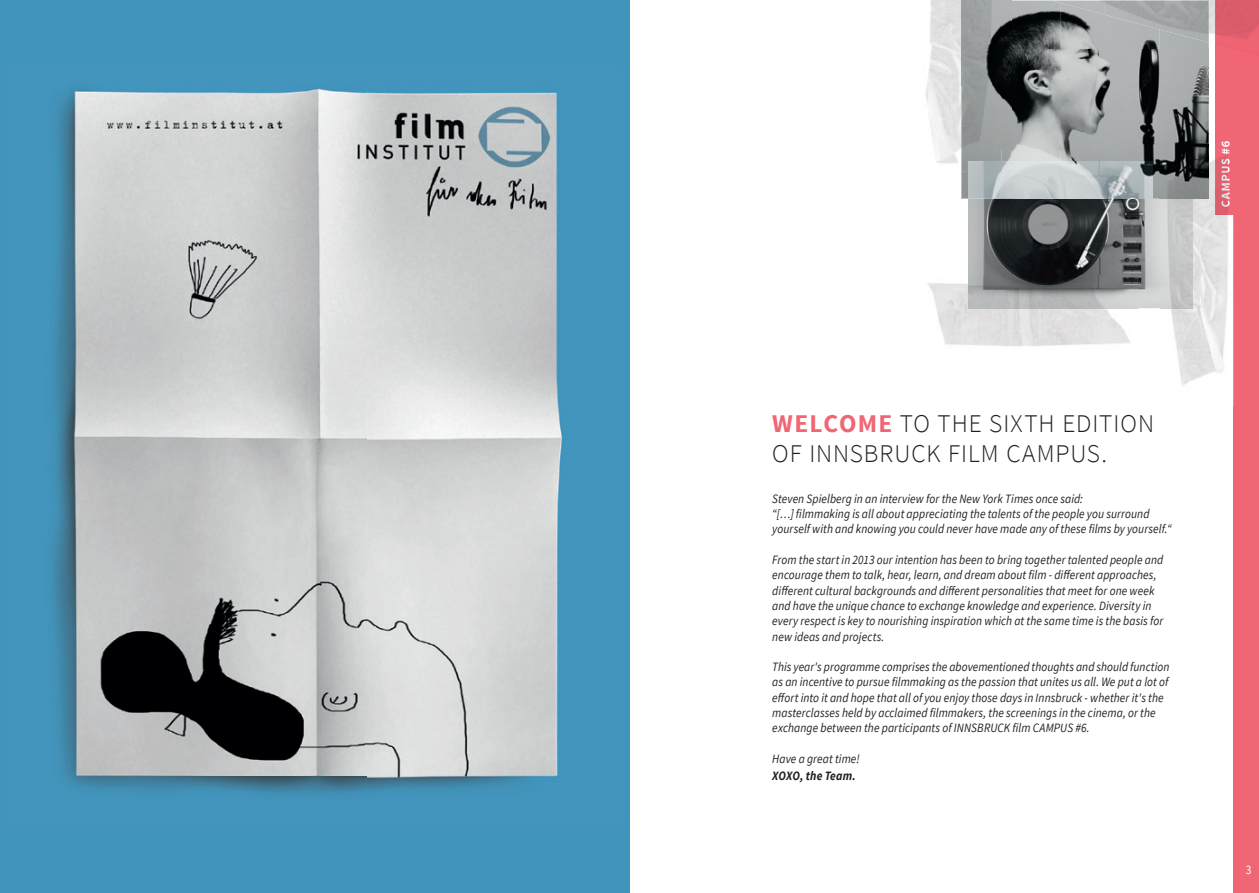
<style>
.page{position:relative;width:1259px;height:893px;background:#fff}
.page>*{position:absolute;margin:0;border:0;box-sizing:border-box;transform-origin:0 0}
.t1{font:300 25.5px/30.6px "Source Sans Pro";letter-spacing:.04em;color:#231f20}
.t2{font:italic 12.75px/15.3px "Source Sans Pro";letter-spacing:.005em;color:#231f20;scale:.9 1}
.t3{font:italic 700 12.75px "Source Sans Pro";letter-spacing:.01em;color:#231f20;scale:.9 1}
.t4{font:12.75px "Source Sans Pro";color:#fff;scale:.9 1}
.s1{font-weight:700;color:#f16675}
</style>
<div class="page">
<div style="left:1233px;top:0;width:26px;height:893px;background:#f16675"></div>
<svg style="left:1215px;top:0;width:20px;height:215px;background:#eb6372"></svg>
<div style="left:0;top:0;width:629px;height:893px;background:#4195bd"></div>
<img style="left:52px;top:88px;width:511px;height:706px">
<img style="left:968px;top:199px;width:192px;height:109px">
<img style="left:1208px;top:43px;width:1px;height:101px">
<svg style="left:961px;top:171px;width:1px;height:28px"></svg>
<img style="left:1159px;top:44px;width:49px;height:105px">
<img style="left:1110px;top:44px;width:49px;height:105px">
<img style="left:1060px;top:44px;width:50px;height:105px">
<img style="left:1001px;top:1px;width:59px;height:148px">
<img style="left:962px;top:149px;width:198px;height:50px">
<img style="left:968px;top:162px;width:184px;height:37px">
<img style="left:925px;top:0;width:76px;height:164px">
<img style="left:961px;top:1px;width:1px;height:85px">
<img style="left:961px;top:86px;width:1px;height:85px">
<img style="left:962px;top:1px;width:39px;height:170px">
<img style="left:968px;top:162px;width:33px;height:9px">
<img style="left:927px;top:283px;width:210px;height:63px">
<img style="left:968px;top:275px;width:169px;height:33px">
<img style="left:1160px;top:144px;width:74px;height:262px">
<img style="left:1215px;top:144px;width:19px;height:71px">
<img style="left:1221px;top:144px;width:8px;height:63px">
<img style="left:1160px;top:144px;width:48px;height:55px">
<img style="left:1053px;top:0;width:162px;height:44px">
<img style="left:1208px;top:1px;width:1px;height:42px">
<img style="left:1104px;top:1px;width:104px;height:42px">
<img style="left:1053px;top:1px;width:52px;height:14px">
<h1 class="t1" style="left:772px;top:408px;width:383px"><span class="s1">WELCOME</span> TO THE SIXTH EDITION<br>OF INNSBRUCK FILM CAMPUS.</h1>
<p class="t2" style="left:772px;top:491px;width:445px">Steven Spielberg in an interview for the New York Times once said:<br>“[…] filmmaking is all about appreciating the talents of the people you surround yourself with and knowing you could never have made any of these films by yourself.“</p>
<p class="t2" style="left:772px;top:552px;width:436px">From the start in 2013 our intention has been to bring together talented people and encourage them to talk, hear, learn, and dream about film - different approaches, different cultural backgrounds and different personalities that meet for one week and have the unique chance to exchange knowledge and experience. Diversity in every respect is key to nourishing inspiration which at the same time is the basis for new ideas and projects.</p>
<p class="t2" style="left:772px;top:659px;width:443px">This year's programme comprises the abovementioned thoughts and should function as an incentive to pursue filmmaking as the passion that unites us all. We put a lot of effort into it and hope that all of you enjoy those days in Innsbruck - whether it's the masterclasses held by acclaimed filmmakers, the screenings in the cinema, or the exchange between the participants of INNSBRUCK film CAMPUS #6.</p>
<p class="t2" style="left:772px;top:751px;width:99px">Have a great time!</p>
<p class="t3" style="left:772px;top:768px;width:94px">XOXO, the Team.</p>
<p class="t4" style="left:1245px;top:862px;width:8px">3</p>
</div>
